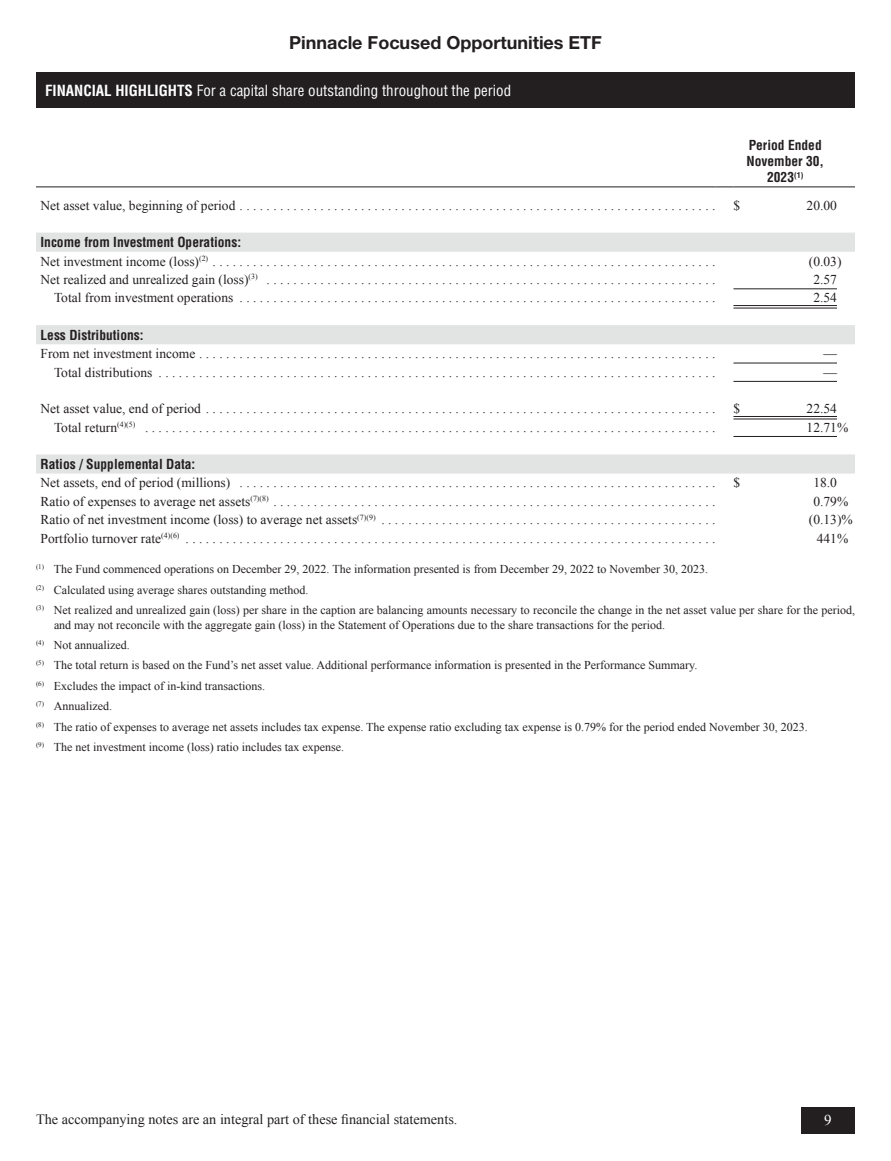
<style>
.page{position:relative;width:891px;height:1161px;background:#fff}
.page>*{position:absolute;margin:0;border:0;box-sizing:border-box;transform-origin:0 0}
.t1{font:700 18px "Helvetica Neue LT Std";color:#231f20}
.Main_Headings_in_Black_Bands{font:condensed 15px "Helvetica";color:#fff}
.t2{font:15px "Times New Roman";color:#fff}
.t3{font:14.25px "Times New Roman";color:#231f20}
.Table_Stub{font:13.5px "Times New Roman";color:#231f20}
.Table_Stub_-_Level_2{font:13.5px "Times New Roman";color:#231f20}
.Financials_Gray_Subhead{font:700 condensed 13.5px "Helvetica";color:#231f20}
.Table_Figure{font:13.5px "Times New Roman";color:#231f20}
.Table_Heading_-_Rule_Below{font:700 condensed 13.5px/16.2px "Helvetica";color:#231f20;text-align:center}
.Table_Figure_-_Subtotal{font:13.5px "Times New Roman";color:#231f20}
.Table_Figure_-_Total{font:13.5px "Times New Roman";color:#231f20}
.Footnote{font:12px/14.4px "Times New Roman";color:#231f20}
.s1{font-weight:700}
</style>
<div class="page">
<div style="left:801px;top:1107px;width:54px;height:27px;background:#231f20"></div>
<div style="left:36px;top:72px;width:819px;height:36px;background:#231f20"></div>
<svg style="left:36px;top:233px;width:819px;height:241px"></svg>
<hr style="left:36px;top:187px;width:680px;height:1px;background:#231f20">
<svg style="left:716px;top:187px;width:18px;height:1px"></svg>
<hr style="left:734px;top:187px;width:103px;height:1px;background:#231f20">
<svg style="left:837px;top:187px;width:18px;height:1px"></svg>
<hr style="left:734px;top:288px;width:103px;height:1px;background:#231f20">
<hr style="left:734px;top:305px;width:103px;height:1px;background:#231f20">
<hr style="left:734px;top:308px;width:103px;height:1px;background:#231f20">
<hr style="left:734px;top:363px;width:103px;height:1px;background:#231f20">
<hr style="left:734px;top:381px;width:103px;height:1px;background:#231f20">
<hr style="left:734px;top:416px;width:103px;height:1px;background:#231f20">
<hr style="left:734px;top:419px;width:103px;height:1px;background:#231f20">
<hr style="left:734px;top:436px;width:103px;height:1px;background:#231f20">
<h1 class="t1" style="left:289px;top:31px;width:314px">Pinnacle Focused Opportunities ETF</h1>
<p class="Main_Headings_in_Black_Bands" style="left:45px;top:81px;width:468px"><span class="s1">FINANCIAL HIGHLIGHTS</span> For a capital share outstanding throughout the period</p>
<p class="Table_Heading_-_Rule_Below" style="left:746px;top:137px;width:79px">Period Ended<br>November 30,<br>2023<sup>(1)</sup></p>
<p class="Table_Stub" style="left:40px;top:196px;width:670px">Net asset value, beginning of period . . . . . . . . . . . . . . . . . . . . . . . . . . . . . . . . . . . . . . . . . . . . . . . . . . . . . . . . . . . . . . . . . . . . . .</p>
<p class="Table_Figure" style="left:734px;top:196px;width:8px">$</p>
<p class="Table_Figure" style="left:807px;top:196px;width:32px">20.00</p>
<p class="Financials_Gray_Subhead" style="left:40px;top:234px;width:202px">Income from Investment Operations:</p>
<p class="Table_Stub" style="left:40px;top:252px;width:670px">Net investment income (loss)<sup>(2)</sup> . . . . . . . . . . . . . . . . . . . . . . . . . . . . . . . . . . . . . . . . . . . . . . . . . . . . . . . . . . . . . . . . . . . . . . . . . .</p>
<p class="Table_Figure" style="left:809px;top:252px;width:34px">(0.03)</p>
<p class="Table_Stub" style="left:40px;top:270px;width:670px">Net realized and unrealized gain (loss)<sup>(3)</sup> . . . . . . . . . . . . . . . . . . . . . . . . . . . . . . . . . . . . . . . . . . . . . . . . . . . . . . . . . . . . . . . . . .</p>
<p class="Table_Figure_-_Subtotal" style="left:813px;top:270px;width:25px">2.57</p>
<p class="Table_Stub_-_Level_2" style="left:54px;top:289px;width:656px">Total from investment operations . . . . . . . . . . . . . . . . . . . . . . . . . . . . . . . . . . . . . . . . . . . . . . . . . . . . . . . . . . . . . . . . . . . . . .</p>
<p class="Table_Figure_-_Total" style="left:813px;top:289px;width:25px">2.54</p>
<p class="Financials_Gray_Subhead" style="left:40px;top:326px;width:105px">Less Distributions:</p>
<p class="Table_Stub" style="left:40px;top:345px;width:670px">From net investment income . . . . . . . . . . . . . . . . . . . . . . . . . . . . . . . . . . . . . . . . . . . . . . . . . . . . . . . . . . . . . . . . . . . . . . . . . . . .</p>
<p class="Table_Figure_-_Subtotal" style="left:824px;top:345px;width:15px">—</p>
<p class="Table_Stub_-_Level_2" style="left:54px;top:363px;width:656px">Total distributions . . . . . . . . . . . . . . . . . . . . . . . . . . . . . . . . . . . . . . . . . . . . . . . . . . . . . . . . . . . . . . . . . . . . . . . . . . . . . . . . . .</p>
<p class="Table_Figure_-_Subtotal" style="left:824px;top:363px;width:15px">—</p>
<p class="Table_Stub" style="left:40px;top:400px;width:670px">Net asset value, end of period . . . . . . . . . . . . . . . . . . . . . . . . . . . . . . . . . . . . . . . . . . . . . . . . . . . . . . . . . . . . . . . . . . . . . . . . . . .</p>
<p class="Table_Figure_-_Total" style="left:734px;top:400px;width:8px">$</p>
<p class="Table_Figure_-_Total" style="left:807px;top:400px;width:32px">22.54</p>
<p class="Table_Stub_-_Level_2" style="left:54px;top:418px;width:656px">Total return<sup>(4)(5)</sup> . . . . . . . . . . . . . . . . . . . . . . . . . . . . . . . . . . . . . . . . . . . . . . . . . . . . . . . . . . . . . . . . . . . . . . . . . . . . . . . . . . . .</p>
<p class="Table_Figure_-_Subtotal" style="left:807px;top:418px;width:43px">12.71%</p>
<p class="Financials_Gray_Subhead" style="left:40px;top:456px;width:156px">Ratios / Supplemental Data:</p>
<p class="Table_Stub" style="left:40px;top:474px;width:670px">Net assets, end of period (millions) . . . . . . . . . . . . . . . . . . . . . . . . . . . . . . . . . . . . . . . . . . . . . . . . . . . . . . . . . . . . . . . . . . . . . .</p>
<p class="Table_Figure" style="left:734px;top:474px;width:8px">$</p>
<p class="Table_Figure" style="left:813px;top:474px;width:25px">18.0</p>
<p class="Table_Stub" style="left:40px;top:492px;width:670px">Ratio of expenses to average net assets<sup>(7)(8)</sup> . . . . . . . . . . . . . . . . . . . . . . . . . . . . . . . . . . . . . . . . . . . . . . . . . . . . . . . . . . . . . . . . .</p>
<p class="Table_Figure" style="left:813px;top:492px;width:36px">0.79%</p>
<p class="Table_Stub" style="left:40px;top:511px;width:670px">Ratio of net investment income (loss) to average net assets<sup>(7)(9)</sup> . . . . . . . . . . . . . . . . . . . . . . . . . . . . . . . . . . . . . . . . . . . . . . . . .</p>
<p class="Table_Figure" style="left:809px;top:511px;width:45px">(0.13)%</p>
<p class="Table_Stub" style="left:40px;top:529px;width:670px">Portfolio turnover rate<sup>(4)(6)</sup> . . . . . . . . . . . . . . . . . . . . . . . . . . . . . . . . . . . . . . . . . . . . . . . . . . . . . . . . . . . . . . . . . . . . . . . . . . . . . .</p>
<p class="Table_Figure" style="left:817px;top:529px;width:33px">441%</p>
<p class="Footnote" style="left:36px;top:562px;width:672px"><sup>(1)</sup> The Fund commenced operations on December 29, 2022. The information presented is from December 29, 2022 to November 30, 2023.</p>
<p class="Footnote" style="left:36px;top:582px;width:272px"><sup>(2)</sup> Calculated using average shares outstanding method.</p>
<p class="Footnote" style="left:54px;top:603px;width:803px;text-indent:-18px"><sup>(3)</sup> Net realized and unrealized gain (loss) per share in the caption are balancing amounts necessary to reconcile the change in the net asset value per share for the period, and may not reconcile with the aggregate gain (loss) in the Statement of Operations due to the share transactions for the period.</p>
<p class="Footnote" style="left:36px;top:638px;width:94px"><sup>(4)</sup> Not annualized.</p>
<p class="Footnote" style="left:36px;top:658px;width:661px"><sup>(5)</sup> The total return is based on the Fund’s net asset value. Additional performance information is presented in the Performance Summary.</p>
<p class="Footnote" style="left:36px;top:678px;width:229px"><sup>(6)</sup> Excludes the impact of in-kind transactions.</p>
<p class="Footnote" style="left:36px;top:699px;width:76px"><sup>(7)</sup> Annualized.</p>
<p class="Footnote" style="left:36px;top:719px;width:772px"><sup>(8)</sup> The ratio of expenses to average net assets includes tax expense. The expense ratio excluding tax expense is 0.79% for the period ended November 30, 2023.</p>
<p class="Footnote" style="left:36px;top:740px;width:308px"><sup>(9)</sup> The net investment income (loss) ratio includes tax expense.</p>
<p class="t3" style="left:36px;top:1110px;width:423px">The accompanying notes are an integral part of these financial statements.</p>
<p class="t2" style="left:824px;top:1110px;width:9px">9</p>
</div>
